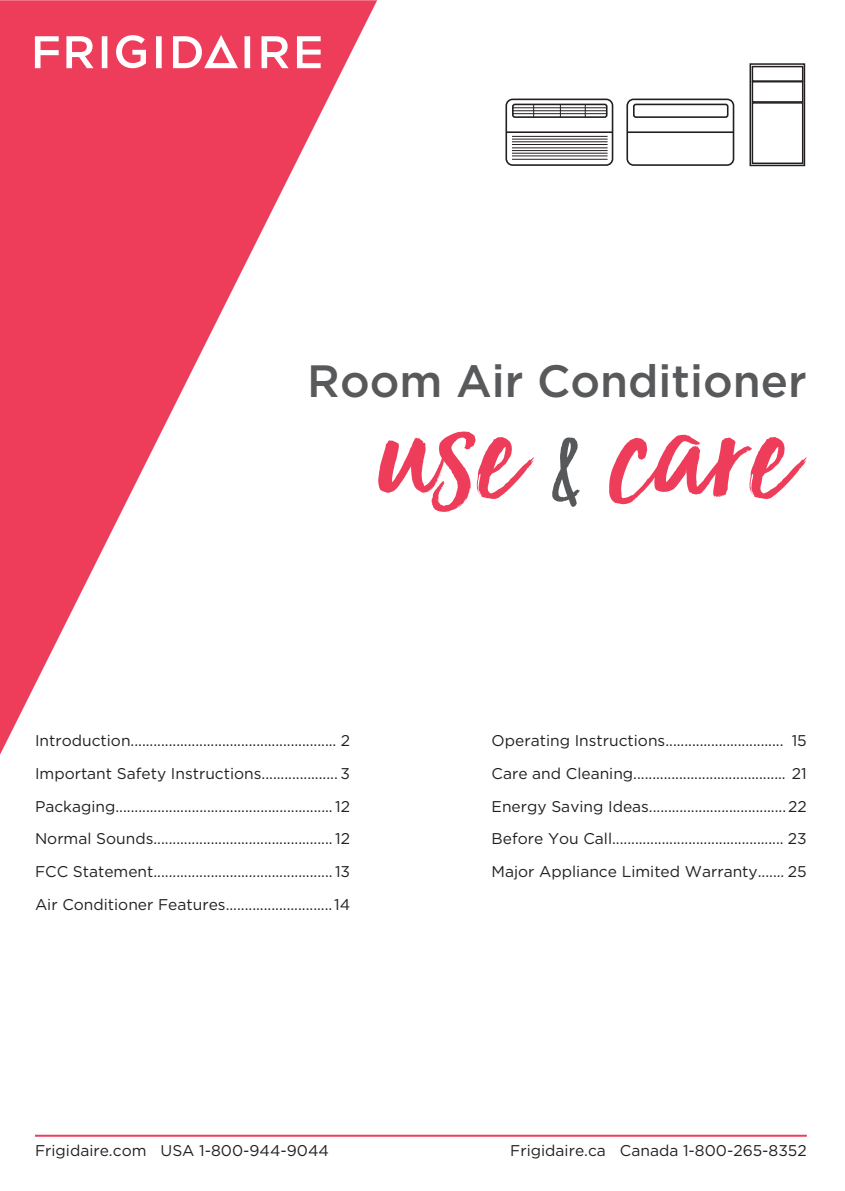
<style>
.page{position:relative;width:845px;height:1191px;background:#fff}
.page>*{position:absolute;margin:0;border:0;box-sizing:border-box;transform-origin:0 0}
.t1{font:163.4px "Custom Fresh";color:#ee3d5a}
.t2{font:500 45.2px "Gotham";color:#58595b}
.t3{font:15.6px/32.6px "Gotham";color:#231f20;text-align:justify}
.s1{font-size:87.6px;color:#57585a}
</style>
<div class="page">
<svg style="left:0;top:0;width:377px;height:754px"></svg>
<hr style="left:35px;top:1134px;width:772px;height:2px;background:#ee3d5a">
<div style="left:751px;top:81px;width:52px;height:22px;border:2px solid #231f20"></div>
<div style="left:751px;top:102px;width:52px;height:62px;border:2px solid #231f20"></div>
<div style="left:751px;top:66px;width:52px;height:16px;border:2px solid #231f20"></div>
<div style="left:749px;top:63px;width:56px;height:103px;border:2px solid #231f20"></div>
<div style="left:505px;top:99px;width:108px;height:67px;border:2px solid #231f20;border-radius:6px"></div>
<div style="left:512px;top:104px;width:95px;height:14px;border:2px solid #231f20;border-radius:2px"></div>
<hr style="left:513px;top:107px;width:94px;height:1px;background:#231f20">
<hr style="left:513px;top:110px;width:94px;height:1px;background:#231f20">
<hr style="left:513px;top:113px;width:94px;height:1px;background:#231f20">
<hr style="left:506px;top:131px;width:106px;height:2px;background:#231f20">
<hr style="left:512px;top:136px;width:95px;height:1px;background:#231f20">
<hr style="left:512px;top:139px;width:95px;height:1px;background:#231f20">
<hr style="left:512px;top:141px;width:95px;height:1px;background:#231f20">
<hr style="left:512px;top:144px;width:95px;height:1px;background:#231f20">
<hr style="left:512px;top:147px;width:95px;height:1px;background:#231f20">
<hr style="left:512px;top:150px;width:95px;height:1px;background:#231f20">
<hr style="left:512px;top:153px;width:95px;height:1px;background:#231f20">
<hr style="left:512px;top:155px;width:95px;height:1px;background:#231f20">
<hr style="left:512px;top:159px;width:95px;height:1px;background:#231f20">
<div style="left:626px;top:99px;width:108px;height:67px;border:2px solid #231f20;border-radius:6px"></div>
<div style="left:633px;top:104px;width:95px;height:14px;border:2px solid #231f20;border-radius:2px"></div>
<hr style="left:627px;top:131px;width:106px;height:2px;background:#231f20">
<svg style="left:244px;top:36px;width:6px;height:32px"></svg>
<svg style="left:116px;top:35px;width:30px;height:33px"></svg>
<svg style="left:297px;top:36px;width:24px;height:32px"></svg>
<svg style="left:35px;top:36px;width:24px;height:32px"></svg>
<svg style="left:66px;top:36px;width:28px;height:32px"></svg>
<svg style="left:102px;top:36px;width:5px;height:32px"></svg>
<svg style="left:156px;top:36px;width:6px;height:32px"></svg>
<svg style="left:261px;top:36px;width:28px;height:32px"></svg>
<svg style="left:173px;top:35px;width:65px;height:33px"></svg>
<h2 class="t2" style="left:307px;top:353px;width:501px">Room Air Conditioner</h2>
<h1 class="t1" style="left:377px;top:346px;width:416px">use <span class="s1">&amp;</span> care</h1>
<p class="t3" style="left:35px;top:724px;width:317px">Introduction...................................................... 2<br>Important Safety Instructions.................... 3<br>Packaging......................................................... 12<br>Normal Sounds............................................... 12</p>
<p class="t3" style="left:491px;top:724px;width:317px">Operating Instructions............................... 15<br>Care and Cleaning........................................ 21<br>Energy Saving Ideas....................................22<br>Before You Call............................................. 23</p>
<p class="t3" style="left:35px;top:854px;width:317px">FCC Statement............................................... 13</p>
<p class="t3" style="left:491px;top:855px;width:317px">Major Appliance Limited Warranty....... 25</p>
<p class="t3" style="left:35px;top:887px;width:317px">Air Conditioner Features............................14</p>
<p class="t3" style="left:35px;top:1133px;width:295px">Frigidaire.com USA 1-800-944-9044</p>
<p class="t3" style="left:510px;top:1133px;width:298px">Frigidaire.ca Canada 1-800-265-8352</p>
</div>
